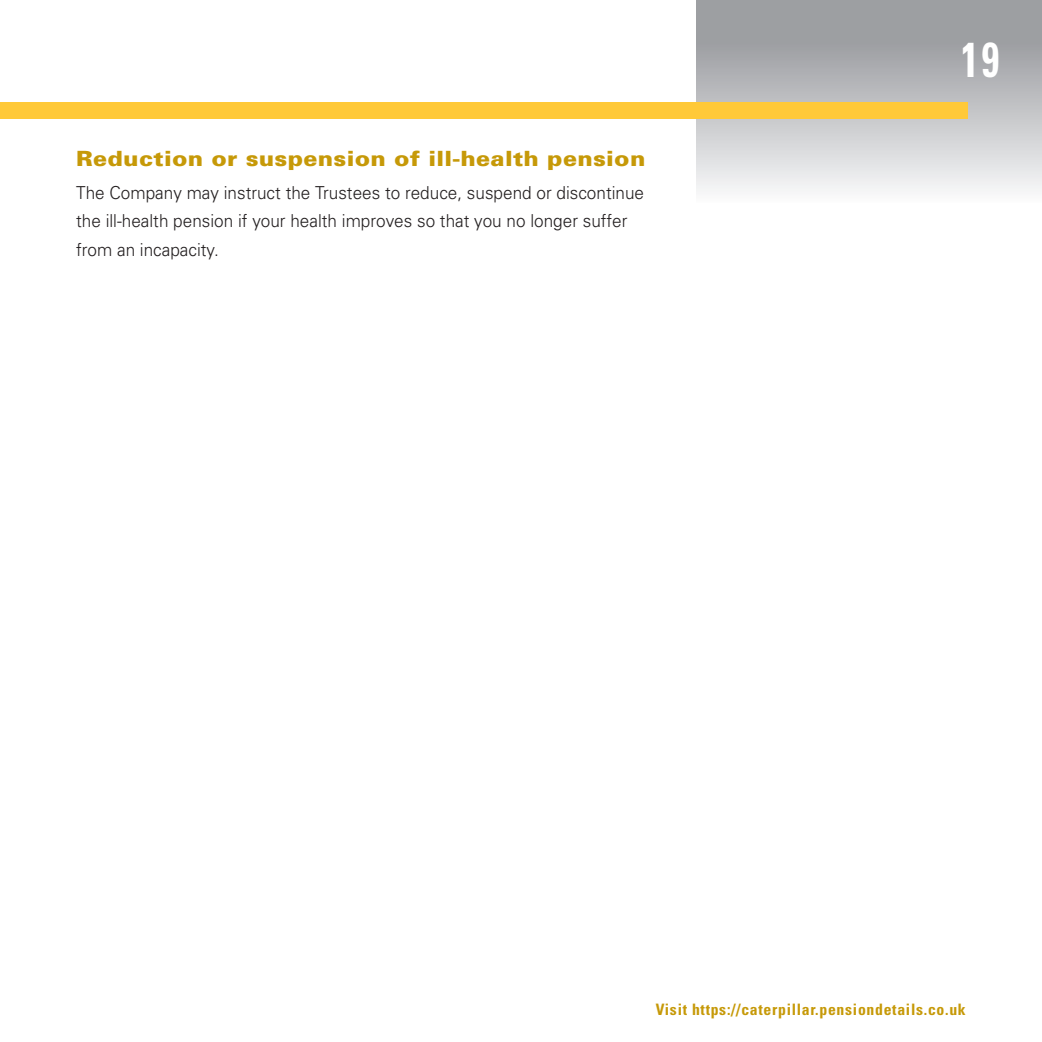
<style>
.page{position:relative;width:1042px;height:1042px;background:#fff}
.page>*{position:absolute;margin:0;border:0;box-sizing:border-box;transform-origin:0 0}
.t1{font:700 condensed 49px "Univers";color:#fff;scale:.8 1}
.t2{font:900 21px "Univers";letter-spacing:.015em;color:#c69908;scale:1.1 1}
.t3{font:300 17.85px/28.3px "Univers";color:#231f20;scale:.96 1}
.t4{font:700 condensed 15.75px "Univers";letter-spacing:.045em;color:#c69908}
</style>
<div class="page">
<div style="left:696px;top:0;width:346px;height:51px;background:#9d9fa2"></div>
<div style="left:696px;top:44px;width:346px;height:158px;background:linear-gradient(to bottom,#9d9ea3,#f9fafa)"></div>
<div style="left:0;top:102px;width:967px;height:17px;background:#ffc938"></div>
<p class="t2" style="left:76px;top:151px;width:519px">Reduction or suspension of ill-health pension</p>
<p class="t3" style="left:76px;top:180px;width:593px">The Company may instruct the Trustees to reduce, suspend or discontinue the ill-health pension if your health improves so that you no longer suffer from an incapacity.</p>
<h1 class="t1" style="left:961px;top:41px;width:49px">19</h1>
<p class="t4" style="left:656px;top:1004px;width:311px">Visit https://caterpillar.pensiondetails.co.uk</p>
</div>
